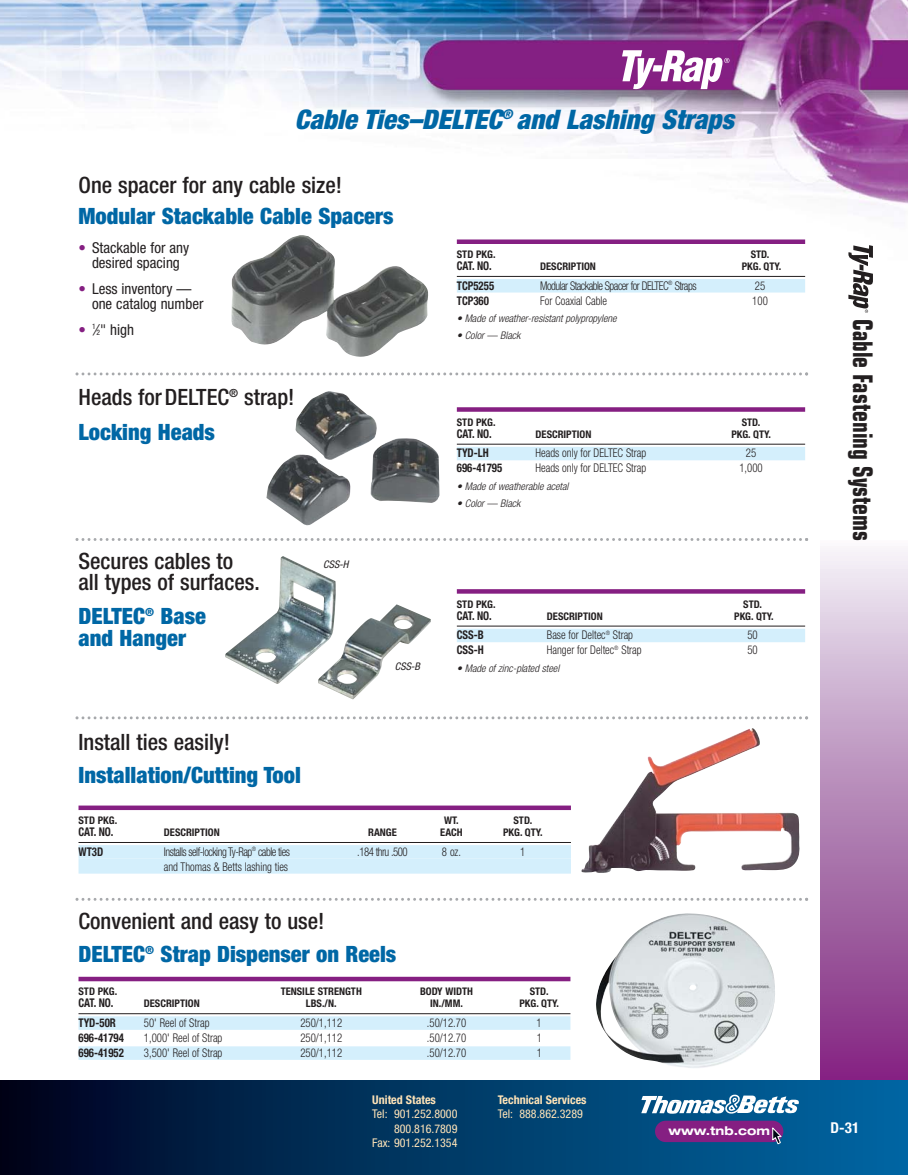
<style>
.page{position:relative;width:908px;height:1175px;background:#fff}
.page>*{position:absolute;margin:0;border:0;box-sizing:border-box;transform-origin:0 0}
.t1{font:italic 900 condensed 27px "Helvetica Neue";color:#0067a5}
.t2{font:700 condensed 27px "Eurostile";color:#231f20;scale:.86 1}
.t3{font:900 condensed 22.5px/33.3px "Helvetica Neue";color:#0067a5}
.t4{font:500 condensed 22.5px/21px "Helvetica Neue";color:#231f20}
.t5{font:condensed 15px/15px "Helvetica Neue";color:#231f20;text-align:center}
.t6{font:700 condensed 15px "Helvetica Neue";color:#fff}
.t7{font:300 condensed 12px "Helvetica Neue";color:#231f20;scale:.9 1}
.t8{font:700 condensed 12px "Helvetica Neue";color:#231f20;scale:.9 1}
.t9{font:300 condensed 12px "Helvetica Neue";letter-spacing:-.05em;color:#231f20;scale:.9 1}
.t10{font:condensed 12px/14.4px "Helvetica Neue";color:#ffe4b8;text-align:right}
.t11{font:700 condensed 12px "Helvetica Neue";color:#ffe4b8}
.t12{font:700 expanded 12px "Helvetica Neue";color:#fff}
.t13{font:700 condensed 10.5px "Helvetica Neue";color:#231f20}
.t14{font:italic 300 condensed 10.5px "Helvetica Neue";color:#231f20}
.t15{font:italic condensed 10.5px "Helvetica Neue";color:#231f20}
.s1{color:#851f82}
.s2{font-size:7.5px}
.s3{font-weight:500;color:#231f20}
</style>
<div class="page">
<img style="left:0;top:0;width:907px;height:1060px">
<div style="left:819px;top:540px;width:88px;height:540px;background:linear-gradient(to bottom,#f0eff5,#7e227d)"></div>
<svg style="left:848px;top:245px;width:24px;height:68px"></svg>
<div style="left:78px;top:976px;width:492px;height:5px;background:#851f82"></div>
<hr style="left:78px;top:1013px;width:492px;height:1px;background:#231f20">
<div style="left:78px;top:1016px;width:492px;height:13px;background:#d4effc"></div>
<div style="left:78px;top:1046px;width:492px;height:13px;background:#d4effc"></div>
<img style="left:266px;top:391px;width:173px;height:135px">
<div style="left:456px;top:407px;width:348px;height:5px;background:#851f82"></div>
<hr style="left:456px;top:444px;width:348px;height:1px;background:#231f20">
<div style="left:456px;top:447px;width:348px;height:13px;background:#d4effc"></div>
<img style="left:231px;top:235px;width:197px;height:122px">
<div style="left:221px;top:550px;width:216px;height:151px;background:#fff"></div>
<img style="left:225px;top:556px;width:206px;height:143px">
<div style="left:455px;top:238px;width:351px;height:127px;background:#fff"></div>
<div style="left:456px;top:239px;width:348px;height:5px;background:#851f82"></div>
<hr style="left:456px;top:276px;width:348px;height:1px;background:#231f20">
<div style="left:456px;top:279px;width:348px;height:13px;background:#d4effc"></div>
<div style="left:566px;top:724px;width:246px;height:154px;background:#fff"></div>
<img style="left:581px;top:728px;width:218px;height:145px">
<div style="left:77px;top:804px;width:495px;height:81px;background:#fff"></div>
<div style="left:78px;top:805px;width:492px;height:5px;background:#851f82"></div>
<hr style="left:78px;top:842px;width:492px;height:1px;background:#231f20">
<div style="left:78px;top:845px;width:492px;height:13px;background:#d4effc"></div>
<div style="left:78px;top:858px;width:492px;height:15px;background:#d4effc"></div>
<svg style="left:75px;top:897px;width:732px;height:3px"></svg>
<svg style="left:75px;top:538px;width:732px;height:3px"></svg>
<svg style="left:75px;top:716px;width:732px;height:3px"></svg>
<svg style="left:75px;top:372px;width:732px;height:3px"></svg>
<img style="left:595px;top:913px;width:180px;height:155px">
<svg style="left:456px;top:589px;width:348px;height:4px"></svg>
<hr style="left:456px;top:625px;width:348px;height:1px;background:#231f20">
<div style="left:456px;top:628px;width:348px;height:14px;background:#d4effc"></div>
<div style="left:0;top:1080px;width:907px;height:94px;background:linear-gradient(to right,#000622,#006aa7)"></div>
<svg style="left:641px;top:1094px;width:157px;height:20px"></svg>
<div style="left:654px;top:1120px;width:129px;height:22px;background:#851f82;border-radius:11px"></div>
<svg style="left:771px;top:1127px;width:11px;height:17px"></svg>
<svg style="left:621px;top:50px;width:108px;height:39px"></svg>
<h1 class="t1" style="left:295px;top:109px;width:445px">Cable Ties–DELTEC<sup>®</sup> and Lashing Straps</h1>
<h2 class="t4" style="left:78px;top:177px;width:265px">One spacer for any cable size!</h2>
<h2 class="t3" style="left:78px;top:201px;width:316px">Modular Stackable Cable Spacers</h2>
<p class="t5" style="left:78px;top:241px;width:112px"><span class="s1">•</span> Stackable for any desired spacing</p>
<p class="t5" style="left:92px;top:282px;width:113px;text-align:left;text-indent:-14px"><span class="s1">•</span> Less inventory — one catalog number</p>
<p class="t5" style="left:78px;top:323px;width:57px"><span class="s1">•</span> <sup>1</sup>⁄<span class="s2">2</span>" high</p>
<h2 class="t4" style="left:78px;top:388px;width:217px">Heads for DELTEC<sup>®</sup> strap!</h2>
<h2 class="t3" style="left:78px;top:417px;width:138px">Locking Heads</h2>
<h2 class="t4" style="left:78px;top:552px;width:183px">Secures cables to<br>all types of surfaces.</h2>
<h2 class="t3" style="left:78px;top:606px;width:129px;line-height:22.5px">DELTEC<sup>®</sup> Base and Hanger</h2>
<p class="t15" style="left:323px;top:560px;width:29px">CSS-H</p>
<h2 class="t4" style="left:78px;top:733px;width:153px">Install ties easily!</h2>
<h2 class="t3" style="left:78px;top:760px;width:224px">Installation/Cutting Tool</h2>
<p class="t15" style="left:395px;top:662px;width:29px">CSS-B</p>
<p class="t13" style="left:456px;top:250px;width:40px">STD PKG.</p>
<p class="t13" style="left:750px;top:250px;width:20px">STD.</p>
<p class="t8" style="left:456px;top:261px;width:40px">CAT. NO.</p>
<p class="t13" style="left:540px;top:262px;width:57px">DESCRIPTION</p>
<p class="t13" style="left:741px;top:262px;width:41px">PKG. QTY.</p>
<p class="t8" style="left:456px;top:281px;width:43px">TCP5255</p>
<p class="t9" style="left:540px;top:281px;width:175px">Modular Stackable Spacer for DELTEC<sup>®</sup> Straps</p>
<p class="t7" style="left:754px;top:281px;width:13px">25</p>
<p class="t8" style="left:456px;top:296px;width:37px">TCP360</p>
<p class="t7" style="left:540px;top:296px;width:76px">For Coaxial Cable</p>
<p class="t7" style="left:752px;top:296px;width:19px">100</p>
<p class="t14" style="left:456px;top:314px;width:163px">• Made of weather-resistant polypropylene</p>
<p class="t14" style="left:456px;top:332px;width:65px">• Color — Black</p>
<p class="t13" style="left:456px;top:418px;width:40px">STD PKG.</p>
<p class="t13" style="left:741px;top:418px;width:20px">STD.</p>
<p class="t8" style="left:456px;top:429px;width:40px">CAT. NO.</p>
<p class="t13" style="left:535px;top:430px;width:57px">DESCRIPTION</p>
<p class="t13" style="left:731px;top:430px;width:41px">PKG. QTY.</p>
<p class="t8" style="left:456px;top:449px;width:37px">TYD-LH</p>
<p class="t7" style="left:535px;top:449px;width:124px">Heads only for DELTEC Strap</p>
<p class="t7" style="left:745px;top:449px;width:13px">25</p>
<p class="t8" style="left:456px;top:464px;width:52px">696-41795</p>
<p class="t7" style="left:535px;top:464px;width:124px">Heads only for DELTEC Strap</p>
<p class="t7" style="left:739px;top:464px;width:27px">1,000</p>
<p class="t14" style="left:456px;top:482px;width:115px">• Made of weatherable acetal</p>
<p class="t14" style="left:456px;top:499px;width:65px">• Color — Black</p>
<p class="t13" style="left:456px;top:600px;width:40px">STD PKG.</p>
<p class="t13" style="left:743px;top:600px;width:20px">STD.</p>
<p class="t8" style="left:456px;top:611px;width:40px">CAT. NO.</p>
<p class="t13" style="left:546px;top:612px;width:57px">DESCRIPTION</p>
<p class="t13" style="left:734px;top:612px;width:41px">PKG. QTY.</p>
<p class="t8" style="left:456px;top:630px;width:32px">CSS-B</p>
<p class="t7" style="left:546px;top:630px;width:97px">Base for Deltec<sup>®</sup> Strap</p>
<p class="t7" style="left:747px;top:630px;width:13px">50</p>
<p class="t8" style="left:456px;top:645px;width:32px">CSS-H</p>
<p class="t7" style="left:546px;top:645px;width:107px">Hanger for Deltec<sup>®</sup> Strap</p>
<p class="t7" style="left:747px;top:645px;width:13px">50</p>
<p class="t14" style="left:456px;top:664px;width:106px">• Made of zinc-plated steel</p>
<p class="t13" style="left:78px;top:816px;width:40px">STD PKG.</p>
<p class="t13" style="left:444px;top:816px;width:16px">WT.</p>
<p class="t13" style="left:513px;top:816px;width:20px">STD.</p>
<p class="t8" style="left:78px;top:827px;width:40px">CAT. NO.</p>
<p class="t13" style="left:164px;top:828px;width:57px">DESCRIPTION</p>
<p class="t13" style="left:368px;top:828px;width:30px">RANGE</p>
<p class="t13" style="left:440px;top:828px;width:24px">EACH</p>
<p class="t13" style="left:503px;top:828px;width:41px">PKG. QTY.</p>
<p class="t8" style="left:78px;top:847px;width:29px">WT3D</p>
<p class="t9" style="left:164px;top:847px;width:142px">Installs self-locking Ty-Rap<sup>®</sup> cable ties</p>
<p class="t9" style="left:357px;top:847px;width:58px">.184 thru .500</p>
<p class="t7" style="left:442px;top:847px;width:23px">8 oz.</p>
<p class="t7" style="left:520px;top:847px;width:7px">1</p>
<p class="t7" style="left:164px;top:862px;width:139px">and Thomas &amp; Betts lashing ties</p>
<h2 class="t3" style="left:78px;top:906px;width:319px"><span class="s3">Convenient and easy to use!<br></span>DELTEC<sup>®</sup> Strap Dispenser on Reels</h2>
<p class="t13" style="left:78px;top:987px;width:40px">STD PKG.</p>
<p class="t13" style="left:280px;top:987px;width:83px">TENSILE STRENGTH</p>
<p class="t13" style="left:420px;top:987px;width:54px">BODY WIDTH</p>
<p class="t13" style="left:529px;top:987px;width:20px">STD.</p>
<p class="t8" style="left:78px;top:998px;width:40px">CAT. NO.</p>
<p class="t13" style="left:144px;top:999px;width:57px">DESCRIPTION</p>
<p class="t13" style="left:306px;top:999px;width:32px">LBS./N.</p>
<p class="t13" style="left:430px;top:999px;width:34px">IN./MM.</p>
<p class="t13" style="left:519px;top:999px;width:41px">PKG. QTY.</p>
<p class="t8" style="left:78px;top:1018px;width:43px">TYD-50R</p>
<p class="t7" style="left:144px;top:1018px;width:74px">50' Reel of Strap</p>
<p class="t7" style="left:300px;top:1018px;width:48px">250/1,112</p>
<p class="t7" style="left:427px;top:1018px;width:45px">.50/12.70</p>
<p class="t7" style="left:536px;top:1018px;width:7px">1</p>
<p class="t8" style="left:78px;top:1033px;width:52px">696-41794</p>
<p class="t7" style="left:144px;top:1033px;width:89px">1,000' Reel of Strap</p>
<p class="t7" style="left:300px;top:1033px;width:48px">250/1,112</p>
<p class="t7" style="left:427px;top:1033px;width:45px">.50/12.70</p>
<p class="t7" style="left:536px;top:1033px;width:7px">1</p>
<p class="t8" style="left:78px;top:1048px;width:52px">696-41952</p>
<p class="t7" style="left:144px;top:1048px;width:89px">3,500' Reel of Strap</p>
<p class="t7" style="left:300px;top:1048px;width:48px">250/1,112</p>
<p class="t7" style="left:427px;top:1048px;width:45px">.50/12.70</p>
<p class="t7" style="left:536px;top:1048px;width:7px">1</p>
<p class="t11" style="left:372px;top:1095px;width:65px">United States</p>
<p class="t10" style="left:372px;top:1107px;width:87px">Tel: 901.252.8000<br>800.816.7809<br>Fax: 901.252.1354</p>
<p class="t11" style="left:497px;top:1095px;width:90px">Technical Services</p>
<p class="t10" style="left:497px;top:1107px;width:87px">Tel: 888.862.3289</p>
<p class="t12" style="left:668px;top:1126px;width:103px">www.tnb.com</p>
<h1 class="t2" style="left:872px;top:319px;width:260px;rotate:90deg">Cable Fastening Systems</h1>
<p class="t6" style="left:830px;top:1122px;width:30px">D-31</p>
</div>
